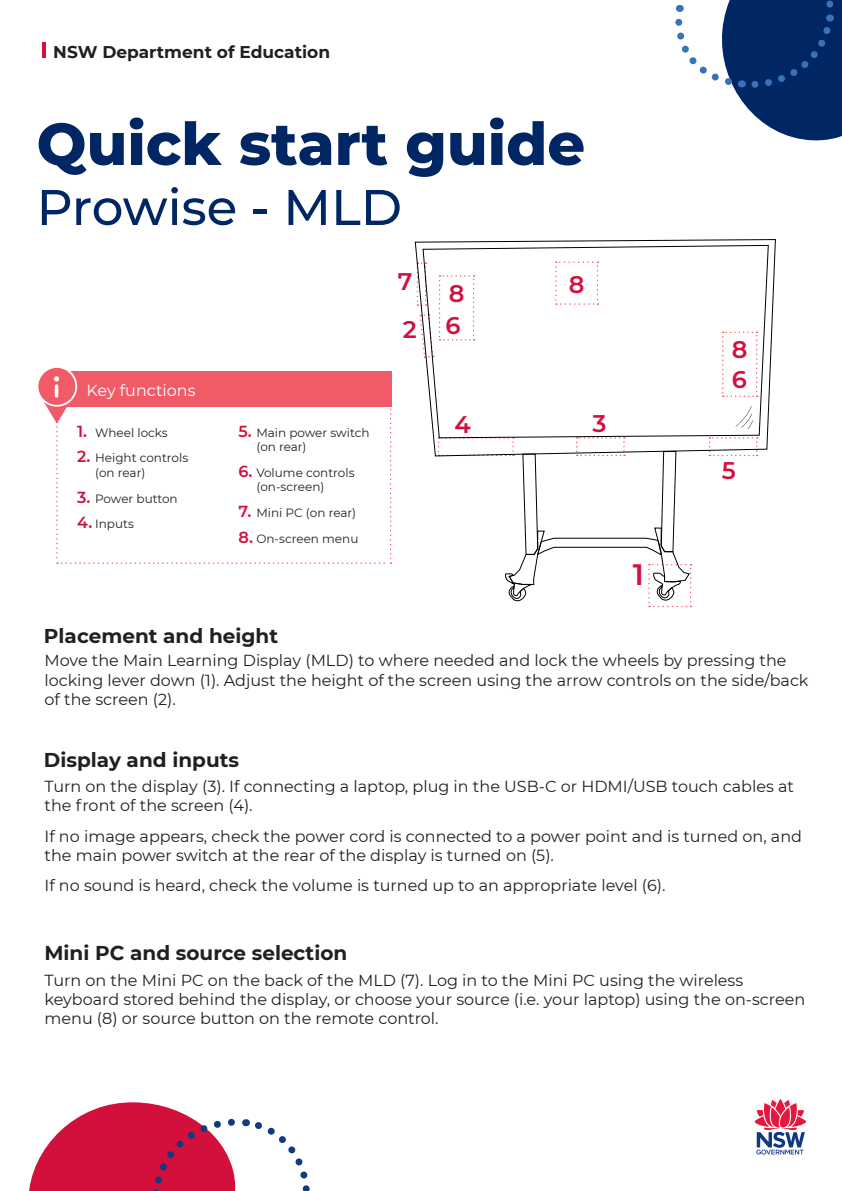
<style>
.page{position:relative;width:842px;height:1191px;background:#fff}
.page>*{position:absolute;margin:0;border:0;box-sizing:border-box;transform-origin:0 0}
.t1{font:800 59px "Montserrat";color:#002664}
.t2{font:500 50px "Montserrat";color:#002664}
.t3{font:600 29.4px "Montserrat";color:#d30f3b}
.t4{font:600 24px "Montserrat";color:#d30f3b}
.t5{font:700 20px "Montserrat";color:#231f20}
.t6{font:700 17px "Montserrat";color:#231f20}
.t7{font:16px/19.2px "Montserrat";color:#231f20}
.Heading_5{font:16px "Montserrat";color:#fff}
.t8{font:12px/14.4px "Montserrat";color:#231f20}
.s1{font-weight:600;font-size:16px;color:#d30f3b}
</style>
<div class="page">
<svg style="left:675px;top:0;width:167px;height:141px"></svg>
<svg style="left:29px;top:1102px;width:281px;height:89px"></svg>
<div style="left:57px;top:371px;width:334px;height:36px;background:#f15b67"></div>
<svg style="left:38px;top:367px;width:38px;height:39px"></svg>
<div style="left:37px;top:366px;width:40px;height:41px;border:2px solid #fff;border-radius:50%"></div>
<svg style="left:40px;top:376px;width:352px;height:188px"></svg>
<hr style="left:42px;top:43px;width:4px;height:15px;background:#d30f3b">
<svg style="left:415px;top:239px;width:361px;height:217px"></svg>
<svg style="left:422px;top:245px;width:347px;height:193px"></svg>
<svg style="left:438px;top:437px;width:253px;height:170px"></svg>
<svg style="left:747px;top:420px;width:6px;height:9px"></svg>
<svg style="left:735px;top:406px;width:17px;height:21px"></svg>
<svg style="left:754px;top:1099px;width:52px;height:55px"></svg>
<p class="t6" style="left:53px;top:40px;width:278px">NSW Department of Education</p>
<p class="t1" style="left:37px;top:101px;width:550px">Quick start guide</p>
<p class="t2" style="left:37px;top:172px;width:367px">Prowise - MLD</p>
<p class="Heading_5" style="left:87px;top:379px;width:111px">Key functions</p>
<p class="t8" style="left:77px;top:425px;width:92px"><span class="s1">1.</span> Wheel locks</p>
<p class="t8" style="left:95px;top:450px;width:95px;text-indent:-18px"><span class="s1">2.</span> Height controls (on rear)</p>
<p class="t8" style="left:77px;top:490px;width:102px"><span class="s1">3.</span> Power button</p>
<p class="t8" style="left:77px;top:516px;width:58px"><span class="s1">4.</span> Inputs</p>
<h3 class="t4" style="left:398px;top:264px;width:16px">7</h3>
<h3 class="t4" style="left:403px;top:312px;width:15px">2</h3>
<h3 class="t4" style="left:449px;top:276px;width:17px">8</h3>
<h3 class="t4" style="left:445px;top:308px;width:17px">6</h3>
<h3 class="t4" style="left:569px;top:267px;width:17px">8</h3>
<p class="t8" style="left:256px;top:425px;width:115px;text-indent:-18px"><span class="s1">5.</span> Main power switch (on rear)</p>
<p class="t8" style="left:256px;top:465px;width:100px;text-indent:-18px"><span class="s1">6.</span> Volume controls (on-screen)</p>
<p class="t8" style="left:238px;top:505px;width:119px"><span class="s1">7.</span> Mini PC (on rear)</p>
<p class="t8" style="left:238px;top:531px;width:122px"><span class="s1">8.</span> On-screen menu</p>
<h3 class="t4" style="left:454px;top:407px;width:18px">4</h3>
<h3 class="t4" style="left:592px;top:406px;width:15px">3</h3>
<h3 class="t3" style="left:633px;top:554px;width:13px">1</h3>
<h3 class="t4" style="left:732px;top:332px;width:17px">8</h3>
<h3 class="t4" style="left:732px;top:363px;width:17px">6</h3>
<h3 class="t4" style="left:722px;top:454px;width:16px">5</h3>
<p class="t5" style="left:44px;top:621px;width:236px">Placement and height</p>
<p class="t7" style="left:45px;top:650px;width:765px">Move the Main Learning Display (MLD) to where needed and lock the wheels by pressing the locking lever down (1). Adjust the height of the screen using the arrow controls on the side/back of the screen (2).</p>
<p class="t5" style="left:44px;top:746px;width:197px">Display and inputs</p>
<p class="t7" style="left:45px;top:776px;width:751px">Turn on the display (3). If connecting a laptop, plug in the USB-C or HDMI/USB touch cables at the front of the screen (4).</p>
<p class="t7" style="left:45px;top:825px;width:759px">If no image appears, check the power cord is connected to a power point and is turned on, and the main power switch at the rear of the display is turned on (5).</p>
<p class="t7" style="left:45px;top:875px;width:622px">If no sound is heard, check the volume is turned up to an appropriate level (6).</p>
<p class="t5" style="left:45px;top:938px;width:304px">Mini PC and source selection</p>
<p class="t7" style="left:45px;top:970px;width:762px">Turn on the Mini PC on the back of the MLD (7). Log in to the Mini PC using the wireless keyboard stored behind the display, or choose your source (i.e. your laptop) using the on-screen menu (8) or source button on the remote control.</p>
</div>
